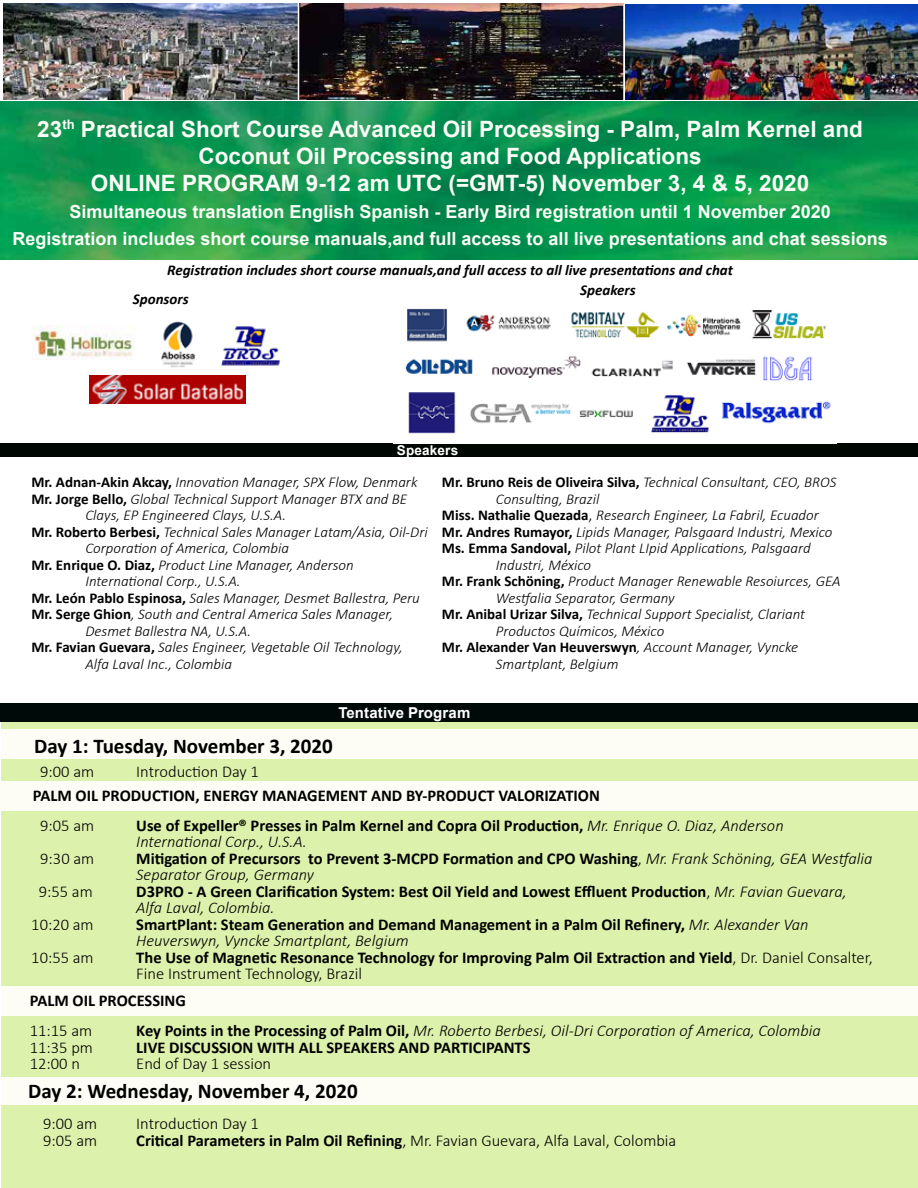
<style>
.page{position:relative;width:918px;height:1188px;background:#fff}
.page>*{position:absolute;margin:0;border:0;box-sizing:border-box;transform-origin:0 0}
.t1{font:700 22.5px/27px "Arial";color:#fafdf6;text-align:center}
.t2{font:700 21px "Calibri";color:#000}
.t3{font:700 18px/27px "Arial";color:#fafdf6;text-align:center}
.t4{font:700 16.5px/16.5px "Calibri";color:#000}
.t5{font:300 16.5px "Calibri";color:#000}
.t6{font:italic 300 16.5px "Calibri";color:#000}
.t7{font:italic 300 15px "Calibri";color:#000}
.t8{font:700 15px "Calibri";color:#000}
.t9{font:italic 700 15px/28.8px "Calibri";color:#000}
.t10{font:700 15px "Arial";letter-spacing:.01em;color:#fff}
.t11{font:700 13.5px "Arial";letter-spacing:.015em;color:#fff}
.s1{font-weight:700;font-style:normal}
.s2{font-weight:300;font-style:italic}
.s3{font-style:normal;font-size:16.5px}
.s4{font-weight:300}
.s5{font-weight:700}
</style>
<div class="page">
<img style="left:0;top:101px;width:918px;height:158px">
<img style="left:625px;top:4px;width:293px;height:96px">
<img style="left:3px;top:3px;width:620px;height:97px">
<div style="left:1px;top:709px;width:917px;height:479px;background:#dcf1ab"></div>
<hr style="left:298px;top:3px;width:1px;height:97px;background:#fff">
<div style="left:0;top:443px;width:918px;height:14px;background:#000602"></div>
<div style="left:0;top:704px;width:918px;height:18px;background:#000a08"></div>
<div style="left:1px;top:730px;width:916px;height:29px;background:#fdfdf6"></div>
<div style="left:0;top:781px;width:918px;height:30px;background:#fdfdf6"></div>
<div style="left:1px;top:986px;width:916px;height:29px;background:#fdfdf6"></div>
<img style="left:31px;top:326px;width:104px;height:33px">
<img style="left:89px;top:376px;width:156px;height:27px">
<img style="left:405px;top:308px;width:426px;height:126px">
<img style="left:221px;top:326px;width:59px;height:40px">
<div style="left:1px;top:1077px;width:917px;height:27px;background:#fdfdf6"></div>
<img style="left:161px;top:321px;width:34px;height:47px">
<h1 class="t1" style="left:37px;top:116px;width:827px">23<sup>th</sup> Practical Short Course Advanced Oil Processing - Palm, Palm Kernel and<br>Coconut Oil Processing and Food Applications<br>ONLINE PROGRAM 9-12 am UTC (=GMT-5) November 3, 4 &amp; 5, 2020</h1>
<p class="t3" style="left:12px;top:198px;width:877px">Simultaneous translation English Spanish - Early Bird registration until 1 November 2020<br>Registration includes short course manuals,and full access to all live presentations and chat sessions</p>
<p class="t9" style="left:133px;top:255px;width:602px;text-indent:34px">Registration includes short course manuals,and full access to all live presentations and chat<br>Sponsors</p>
<p class="t9" style="left:580px;top:276px;width:57px">Speakers</p>
<p class="t11" style="left:397px;top:441px;width:63px">Speakers</p>
<p class="t7" style="left:31px;top:473px;width:388px"><span class="s1">Mr. Adnan-Akin Akcay,</span> Innovation Manager, SPX Flow, Denmark</p>
<p class="t7" style="left:31px;top:489px;width:377px"><span class="s1">Mr. Jorge Bello,</span> Global Technical Support Manager BTX and BE</p>
<p class="t7" style="left:85px;top:506px;width:202px">Clays, EP Engineered Clays, U.S.A.</p>
<p class="t7" style="left:31px;top:522px;width:398px"><span class="s1">Mr. Roberto Berbesi,</span> Technical Sales Manager Latam/Asia, Oil-Dri</p>
<p class="t7" style="left:85px;top:539px;width:205px">Corporation of America, Colombia</p>
<p class="t7" style="left:31px;top:555px;width:324px"><span class="s1">Mr. Enrique O. Diaz,</span> Product Line Manager, Anderson</p>
<p class="t7" style="left:85px;top:572px;width:157px">International Corp., U.S.A.</p>
<p class="t7" style="left:31px;top:588px;width:390px"><span class="s1">Mr. León Pablo Espinosa,</span> Sales Manager, Desmet Ballestra, Peru</p>
<p class="t7" style="left:31px;top:605px;width:363px"><span class="s1">Mr. Serge Ghion</span>, South and Central America Sales Manager,</p>
<p class="t7" style="left:85px;top:621px;width:167px">Desmet Ballestra NA, U.S.A.</p>
<p class="t7" style="left:31px;top:638px;width:373px"><span class="s1">Mr. Favian Guevara,</span> Sales Engineer, Vegetable Oil Technology,</p>
<p class="t7" style="left:85px;top:654px;width:148px">Alfa Laval Inc., Colombia</p>
<p class="t8" style="left:442px;top:472px;width:396px">Mr. Bruno Reis de Oliveira Silva, <span class="s2">Technical Consultant, CEO, BROS</span></p>
<p class="t7" style="left:496px;top:489px;width:105px">Consulting, Brazil</p>
<p class="t7" style="left:442px;top:506px;width:378px"><span class="s1">Miss. Nathalie Quezada</span><span class="s3">,</span> Research Engineer, La Fabril, Ecuador</p>
<p class="t7" style="left:442px;top:522px;width:392px"><span class="s1">Mr. Andres Rumayor,</span> Lipids Manager, Palsgaard Industri, Mexico</p>
<p class="t7" style="left:442px;top:539px;width:370px"><span class="s1">Ms. Emma Sandoval,</span> Pilot Plant LIpid Applications, Palsgaard</p>
<p class="t7" style="left:496px;top:555px;width:97px">Industri, México</p>
<p class="t7" style="left:442px;top:572px;width:400px"><span class="s1">Mr. Frank Schöning,</span> Product Manager Renewable Resoiurces, GEA</p>
<p class="t7" style="left:496px;top:588px;width:180px">Westfalia Separator, Germany</p>
<p class="t7" style="left:442px;top:605px;width:365px"><span class="s1">Mr. Anibal Urizar Silva,</span> Technical Support Specialist, Clariant</p>
<p class="t7" style="left:496px;top:621px;width:170px">Productos Químicos, México</p>
<p class="t8" style="left:442px;top:637px;width:358px">Mr. Alexander Van Heuverswyn<span class="s2">, Account Manager, Vyncke</span></p>
<p class="t7" style="left:496px;top:654px;width:124px">Smartplant, Belgium</p>
<p class="t10" style="left:338px;top:702px;width:134px">Tentative Program</p>
<h2 class="t2" style="left:34px;top:731px;width:300px">Day 1: Tuesday, November 3, 2020</h2>
<p class="t5" style="left:40px;top:761px;width:55px">9:00 am</p>
<p class="t5" style="left:136px;top:761px;width:124px">Introduction Day 1</p>
<p class="t4" style="left:33px;top:787px;width:569px">PALM OIL PRODUCTION, ENERGY MANAGEMENT AND BY-PRODUCT VALORIZATION</p>
<p class="t5" style="left:40px;top:815px;width:55px">9:05 am</p>
<p class="t4" style="left:136px;top:817px;width:649px">Use of Expeller® Presses in Palm Kernel and Copra Oil Production, <span class="s2">Mr. Enrique O. Diaz, Anderson<br>International Corp., U.S.A.</span></p>
<p class="t5" style="left:40px;top:848px;width:55px">9:30 am</p>
<p class="t4" style="left:136px;top:850px;width:738px">Mitigation of Precursors to Prevent 3-MCPD Formation and CPO Washing<span class="s4">,</span> <span class="s2">Mr. Frank Schöning, GEA Westfalia<br>Separator Group, Germany</span></p>
<p class="t5" style="left:39px;top:881px;width:55px">9:55 am</p>
<p class="t4" style="left:136px;top:883px;width:712px">D3PRO - A Green Clarification System: Best Oil Yield and Lowest Effluent Production<span class="s4">,</span> <span class="s2">Mr. Favian Guevara,<br>Alfa Laval, Colombia.</span></p>
<p class="t5" style="left:31px;top:914px;width:64px">10:20 am</p>
<p class="t4" style="left:136px;top:916px;width:674px">SmartPlant: Steam Generation and Demand Management in a Palm Oil Refinery, <span class="s2">Mr. Alexander Van<br>Heuverswyn, Vyncke Smartplant, Belgium</span></p>
<p class="t5" style="left:31px;top:947px;width:64px">10:55 am</p>
<p class="t4" style="left:136px;top:949px;width:738px">The Use of Magnetic Resonance Technology for Improving Palm Oil Extraction and Yield<span class="s4">, Dr. Daniel Consalter,<br>Fine Instrument Technology, Brazil</span></p>
<p class="t4" style="left:30px;top:992px;width:158px">PALM OIL PROCESSING</p>
<p class="t5" style="left:30px;top:1020px;width:64px">11:15 am</p>
<p class="t6" style="left:136px;top:1020px;width:686px"><span class="s1">Key Points in the Processing of Palm Oil,</span> Mr. Roberto Berbesi, Oil-Dri Corporation of America, Colombia</p>
<p class="t5" style="left:30px;top:1037px;width:65px">11:35 pm</p>
<p class="t4" style="left:136px;top:1039px;width:396px">LIVE DISCUSSION WITH ALL SPEAKERS AND PARTICIPANTS</p>
<p class="t5" style="left:30px;top:1053px;width:52px">12:00 n</p>
<p class="t5" style="left:136px;top:1053px;width:136px">End of Day 1 session</p>
<h2 class="t2" style="left:28px;top:1077px;width:331px">Day 2: Wednesday, November 4, 2020</h2>
<p class="t5" style="left:43px;top:1114px;width:55px">9:00 am</p>
<p class="t5" style="left:136px;top:1114px;width:124px">Introduction Day 1</p>
<p class="t5" style="left:43px;top:1130px;width:55px">9:05 am</p>
<p class="t5" style="left:136px;top:1130px;width:542px"><span class="s5">Critical Parameters in Palm Oil Refining</span>, Mr. Favian Guevara, Alfa Laval, Colombia</p>
</div>
